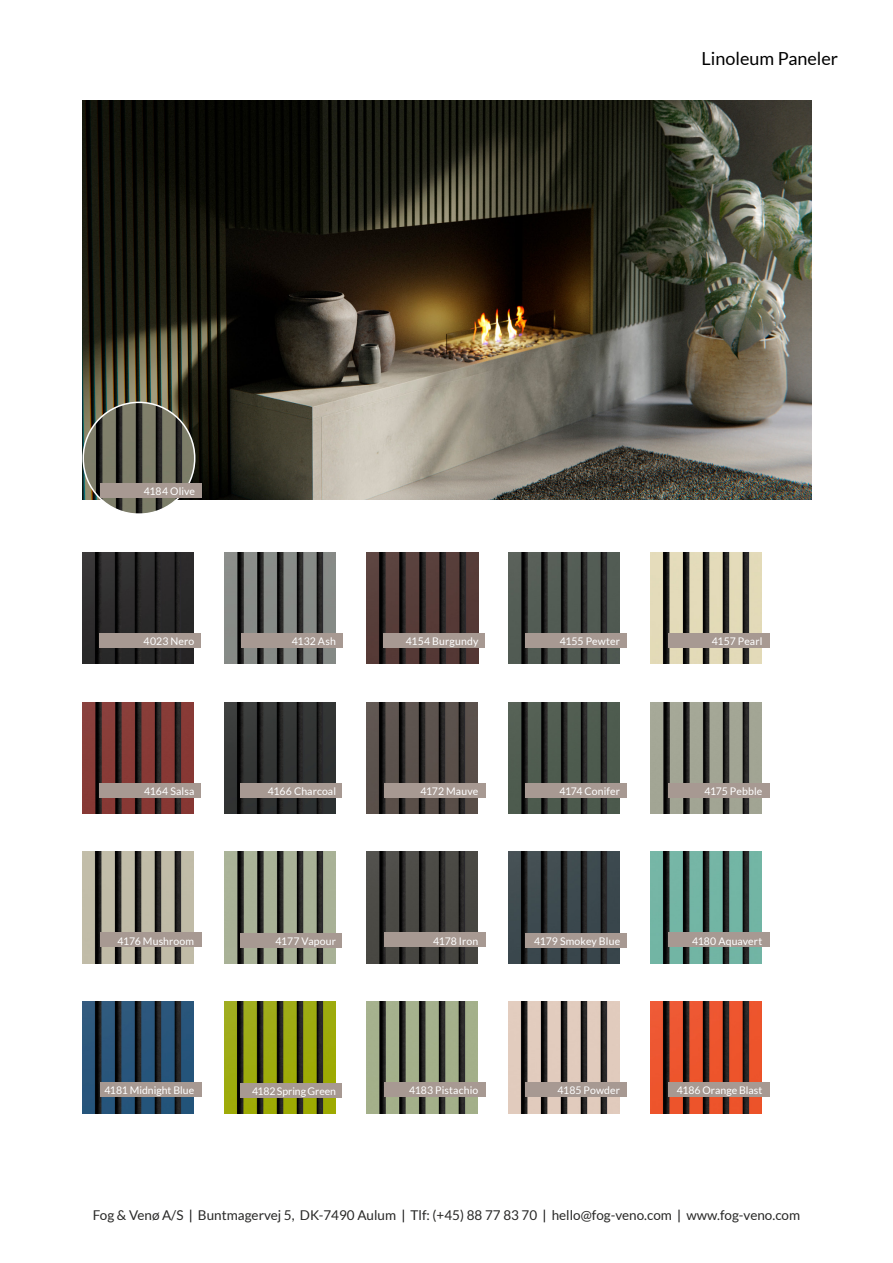
<style>
.page{position:relative;width:893px;height:1263px;background:#fff}
.page>*{position:absolute;margin:0;border:0;box-sizing:border-box;transform-origin:0 0}
.t1{font:18px "Lato";color:#000}
.t2{font:13.5px "Lato";color:#282827}
.t3{font:10.5px "Lato";letter-spacing:.005em;color:#fff}
.s1{color:#000}
</style>
<div class="page">
<img style="left:83px;top:101px;width:728px;height:399px">
<img style="left:83px;top:402px;width:112px;height:110px">
<div style="left:82px;top:402px;width:113px;height:113px;border:2px solid #fff;border-radius:56px"></div>
<div style="left:100px;top:483px;width:101px;height:15px;background:#a79992"></div>
<img style="left:224px;top:852px;width:112px;height:111px">
<div style="left:241px;top:933px;width:101px;height:14px;background:#a79992"></div>
<img style="left:82px;top:552px;width:112px;height:112px">
<div style="left:99px;top:633px;width:102px;height:15px;background:#a79992"></div>
<img style="left:224px;top:1002px;width:112px;height:111px">
<div style="left:241px;top:1082px;width:101px;height:15px;background:#a79992"></div>
<img style="left:82px;top:702px;width:112px;height:111px">
<div style="left:99px;top:783px;width:102px;height:15px;background:#a79992"></div>
<img style="left:224px;top:702px;width:112px;height:111px">
<div style="left:241px;top:783px;width:101px;height:15px;background:#a79992"></div>
<img style="left:508px;top:852px;width:112px;height:111px">
<div style="left:525px;top:933px;width:101px;height:14px;background:#a79992"></div>
<img style="left:367px;top:552px;width:111px;height:112px">
<div style="left:383px;top:633px;width:102px;height:15px;background:#a79992"></div>
<img style="left:508px;top:702px;width:112px;height:111px">
<div style="left:525px;top:783px;width:101px;height:15px;background:#a79992"></div>
<img style="left:367px;top:852px;width:111px;height:111px">
<div style="left:384px;top:932px;width:101px;height:15px;background:#a79992"></div>
<img style="left:224px;top:552px;width:111px;height:111px">
<div style="left:242px;top:633px;width:101px;height:15px;background:#a79992"></div>
<img style="left:367px;top:1002px;width:111px;height:111px">
<div style="left:384px;top:1082px;width:101px;height:15px;background:#a79992"></div>
<img style="left:367px;top:702px;width:111px;height:111px">
<div style="left:384px;top:783px;width:101px;height:14px;background:#a79992"></div>
<img style="left:651px;top:852px;width:111px;height:111px">
<div style="left:668px;top:932px;width:101px;height:15px;background:#a79992"></div>
<img style="left:82px;top:1002px;width:112px;height:111px">
<div style="left:100px;top:1082px;width:101px;height:15px;background:#a79992"></div>
<img style="left:508px;top:552px;width:111px;height:111px">
<div style="left:526px;top:633px;width:101px;height:15px;background:#a79992"></div>
<img style="left:651px;top:552px;width:111px;height:111px">
<div style="left:668px;top:633px;width:101px;height:15px;background:#a79992"></div>
<img style="left:508px;top:1002px;width:111px;height:111px">
<div style="left:526px;top:1082px;width:101px;height:15px;background:#a79992"></div>
<img style="left:651px;top:1002px;width:111px;height:111px">
<div style="left:668px;top:1082px;width:101px;height:15px;background:#a79992"></div>
<img style="left:651px;top:702px;width:111px;height:111px">
<div style="left:668px;top:783px;width:101px;height:14px;background:#a79992"></div>
<img style="left:82px;top:852px;width:112px;height:111px">
<div style="left:100px;top:932px;width:101px;height:15px;background:#a79992"></div>
<h1 class="t1" style="left:702px;top:49px;width:138px">Linoleum Paneler</h1>
<p class="t3" style="left:144px;top:485px;width:53px">4184 Olive</p>
<p class="t3" style="left:144px;top:635px;width:52px">4023 Nero</p>
<p class="t3" style="left:292px;top:635px;width:45px">4132 Ash</p>
<p class="t3" style="left:406px;top:635px;width:74px">4154 Burgundy</p>
<p class="t3" style="left:560px;top:635px;width:62px">4155 Pewter</p>
<p class="t3" style="left:712px;top:635px;width:52px">4157 Pearl</p>
<p class="t3" style="left:144px;top:785px;width:52px">4164 Salsa</p>
<p class="t3" style="left:268px;top:785px;width:70px">4166 Charcoal</p>
<p class="t3" style="left:420px;top:785px;width:59px">4172 Mauve</p>
<p class="t3" style="left:559px;top:785px;width:62px">4174 Conifer</p>
<p class="t3" style="left:704px;top:785px;width:60px">4175 Pebble</p>
<p class="t3" style="left:118px;top:935px;width:78px">4176 Mushroom</p>
<p class="t3" style="left:275px;top:935px;width:62px">4177 Vapour</p>
<p class="t3" style="left:433px;top:935px;width:47px">4178 Iron</p>
<p class="t3" style="left:534px;top:935px;width:87px">4179 Smokey Blue</p>
<p class="t3" style="left:692px;top:935px;width:72px">4180 Aquavert</p>
<p class="t3" style="left:104px;top:1085px;width:91px">4181 Midnight Blue</p>
<p class="t3" style="left:252px;top:1085px;width:85px">4182 Spring Green</p>
<p class="t3" style="left:409px;top:1085px;width:71px">4183 Pistachio</p>
<p class="t3" style="left:557px;top:1085px;width:64px">4185 Powder</p>
<p class="t3" style="left:677px;top:1085px;width:87px">4186 Orange Blast</p>
<p class="t2" style="left:93px;top:1208px;width:709px">Fog &amp; Venø A/S <span class="s1">|</span> Buntmagervej 5, DK-7490 Aulum <span class="s1">|</span> Tlf: (+45) 88 77 83 70 <span class="s1">|</span> hello@fog-veno.com <span class="s1">|</span> www.fog-veno.com</p>
</div>
